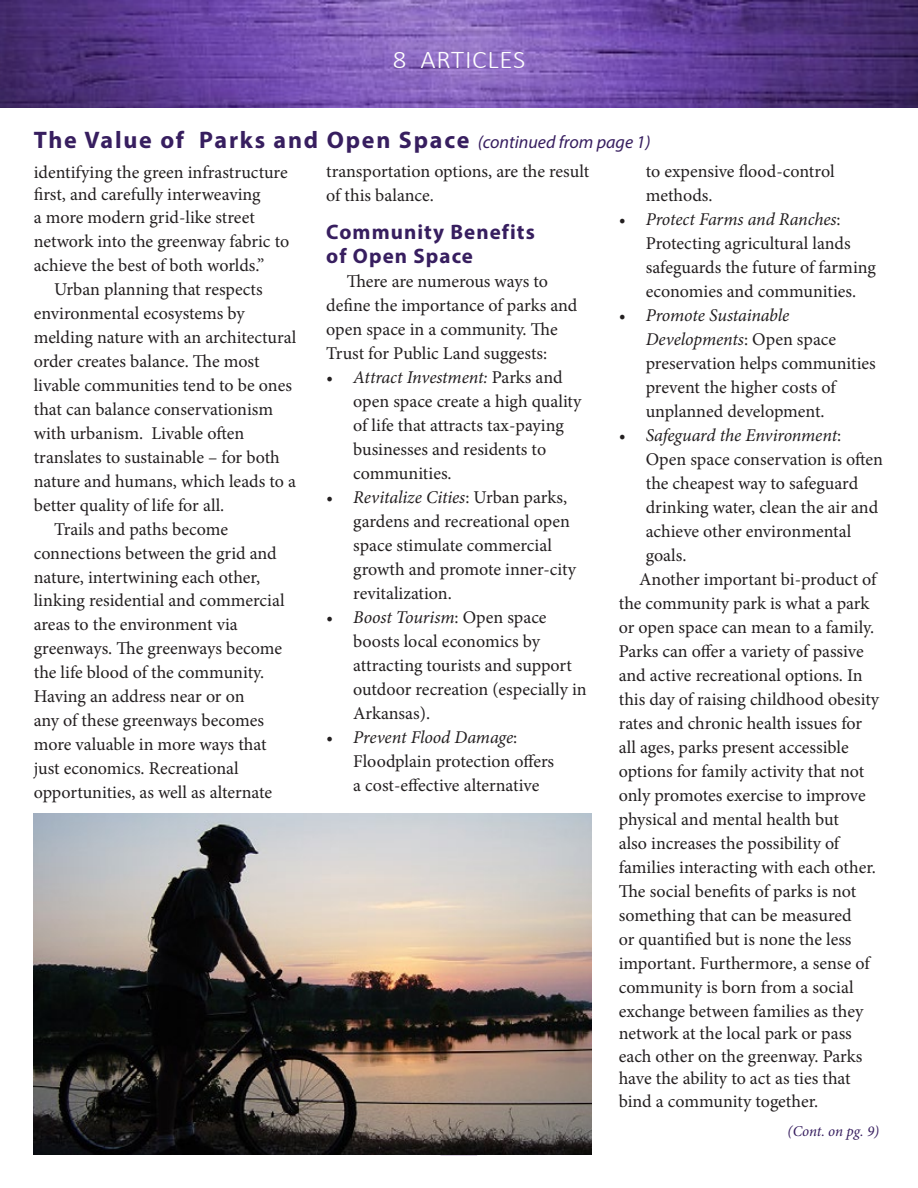
<style>
.page{position:relative;width:918px;height:1188px;background:#fff}
.page>*{position:absolute;margin:0;border:0;box-sizing:border-box;transform-origin:0 0}
.t1{font:300 25.65px "Calibri";letter-spacing:.025em;color:#fff;scale:1.05 1}
.t2{font:700 24px "Myriad Pro";letter-spacing:.075em;color:#371e5f}
.t3{font:700 21px/24px "Myriad Pro";letter-spacing:.05em;color:#371e5f}
.t4{font:18px/24px "Minion Pro";color:#231f20}
.t5{font:italic 18px "Minion Pro";letter-spacing:-.01em;color:#231f20}
.t6{font:italic 15px "Minion Pro";letter-spacing:-.01em;color:#371e5f}
.s1{font-weight:400;font-style:italic;font-size:18px}
.s2{font-style:italic}
.s3{font-style:normal}
</style>
<div class="page">
<img style="left:0;top:0;width:918px;height:108px">
<div style="left:440px;top:1118px;width:37px;height:37px;background:#0d0d0a"></div>
<img style="left:34px;top:813px;width:558px;height:341px">
<h1 class="t1" style="left:393px;top:43px;width:128px">8 ARTICLES</h1>
<h2 class="t2" style="left:34px;top:124px;width:618px">The Value of Parks and Open Space <span class="s1">(continued from page 1)</span></h2>
<p class="t4" style="left:34px;top:160px;width:257px;line-height:23.2px">identifying the green infrastructure first, and carefully interweaving<br>a more modern grid-like street network into the greenway fabric to achieve the best of both worlds.”</p>
<p class="t4" style="left:54px;top:277px;width:210px">Urban planning that respects</p>
<p class="t4" style="left:34px;top:301px;width:212px">environmental ecosystems by</p>
<p class="t4" style="left:34px;top:325px;width:264px">melding nature with an architectural</p>
<p class="t4" style="left:34px;top:349px;width:227px">order creates balance. The most</p>
<p class="t4" style="left:34px;top:373px;width:260px">livable communities tend to be ones</p>
<p class="t4" style="left:34px;top:397px;width:241px">that can balance conservationism</p>
<p class="t4" style="left:34px;top:421px;width:212px">with urbanism. Livable often</p>
<p class="t4" style="left:34px;top:445px;width:248px">translates to sustainable – for both</p>
<p class="t4" style="left:34px;top:469px;width:264px">nature and humans, which leads to a</p>
<p class="t4" style="left:34px;top:493px;width:192px">better quality of life for all.</p>
<p class="t4" style="left:54px;top:517px;width:176px">Trails and paths become</p>
<p class="t4" style="left:34px;top:541px;width:245px">connections between the grid and</p>
<p class="t4" style="left:34px;top:565px;width:228px">nature, intertwining each other,</p>
<p class="t4" style="left:34px;top:589px;width:252px">linking residential and commercial</p>
<p class="t4" style="left:34px;top:613px;width:206px">areas to the environment via</p>
<p class="t4" style="left:34px;top:637px;width:250px">greenways. The greenways become</p>
<p class="t4" style="left:34px;top:661px;width:232px">the life blood of the community.</p>
<p class="t4" style="left:34px;top:685px;width:212px">Having an address near or on</p>
<p class="t4" style="left:34px;top:709px;width:232px">any of these greenways becomes</p>
<p class="t4" style="left:34px;top:733px;width:234px">more valuable in more ways that</p>
<p class="t4" style="left:34px;top:757px;width:207px">just economics. Recreational</p>
<p class="t4" style="left:34px;top:781px;width:240px">opportunities, as well as alternate</p>
<p class="t4" style="left:326px;top:160px;width:265px">transportation options, are the result of this balance.</p>
<p class="t3" style="left:326px;top:219px;width:210px">Community Benefits of Open Space</p>
<p class="t4" style="left:326px;top:269px;width:253px;text-indent:20px">There are numerous ways to define the importance of parks and open space in a community. The<br>Trust for Public Land suggests:</p>
<p class="t4" style="left:353px;top:365px;width:230px;text-indent:-27px"><span class="s2">• Attract Investment:</span> Parks and open space create a high quality of life that attracts tax-paying businesses and residents to communities.</p>
<p class="t4" style="left:353px;top:485px;width:224px;text-indent:-27px"><span class="s2">• Revitalize Cities</span>: Urban parks, gardens and recreational open space stimulate commercial growth and promote inner-city revitalization.</p>
<p class="t4" style="left:353px;top:605px;width:235px;text-indent:-27px"><span class="s2">• Boost Tourism</span>: Open space boosts local economics by attracting tourists and support outdoor recreation (especially in<br>Arkansas).</p>
<p class="t4" style="left:353px;top:725px;width:202px;text-indent:-27px"><span class="s2">• Prevent Flood Damage</span>:<br>Floodplain protection offers a cost-effective alternative</p>
<p class="t4" style="left:646px;top:160px;width:190px">to expensive flood-control methods.</p>
<p class="t4" style="left:646px;top:208px;width:232px;text-indent:-27px"><span class="s2">• Protect Farms and Ranches</span>:<br>Protecting agricultural lands safeguards the future of farming economies and communities.</p>
<p class="t4" style="left:646px;top:304px;width:232px;text-indent:-27px"><span class="s2">• Promote Sustainable<br>Developments</span>: Open space preservation helps communities prevent the higher costs of unplanned development.</p>
<p class="t5" style="left:619px;top:423px;width:224px">• Safeguard the Environment<span class="s3">:</span></p>
<p class="t4" style="left:646px;top:448px;width:239px">Open space conservation is often</p>
<p class="t4" style="left:646px;top:472px;width:214px">the cheapest way to safeguard</p>
<p class="t4" style="left:646px;top:496px;width:234px">drinking water, clean the air and</p>
<p class="t4" style="left:646px;top:520px;width:207px">achieve other environmental</p>
<p class="t4" style="left:646px;top:544px;width:42px">goals.</p>
<p class="t4" style="left:639px;top:568px;width:239px">Another important bi-product of</p>
<p class="t4" style="left:619px;top:592px;width:252px">the community park is what a park</p>
<p class="t4" style="left:619px;top:616px;width:257px">or open space can mean to a family.</p>
<p class="t4" style="left:619px;top:640px;width:246px">Parks can offer a variety of passive</p>
<p class="t4" style="left:619px;top:664px;width:246px">and active recreational options. In</p>
<p class="t4" style="left:619px;top:688px;width:262px">this day of raising childhood obesity</p>
<p class="t4" style="left:619px;top:712px;width:245px">rates and chronic health issues for</p>
<p class="t4" style="left:619px;top:736px;width:231px">all ages, parks present accessible</p>
<p class="t4" style="left:619px;top:760px;width:247px">options for family activity that not</p>
<p class="t4" style="left:619px;top:784px;width:248px">only promotes exercise to improve</p>
<p class="t4" style="left:619px;top:808px;width:222px">physical and mental health but</p>
<p class="t4" style="left:619px;top:832px;width:222px">also increases the possibility of</p>
<p class="t4" style="left:619px;top:856px;width:259px">families interacting with each other.</p>
<p class="t4" style="left:619px;top:880px;width:239px">The social benefits of parks is not</p>
<p class="t4" style="left:619px;top:904px;width:234px">something that can be measured</p>
<p class="t4" style="left:619px;top:928px;width:234px">or quantified but is none the less</p>
<p class="t4" style="left:619px;top:952px;width:252px">important. Furthermore, a sense of</p>
<p class="t4" style="left:619px;top:976px;width:236px">community is born from a social</p>
<p class="t4" style="left:619px;top:1000px;width:246px">exchange between families as they</p>
<p class="t4" style="left:619px;top:1022px;width:245px;line-height:22.5px">network at the local park or pass each other on the greenway. Parks have the ability to act as ties that bind a community together.</p>
<p class="t6" style="left:788px;top:1121px;width:93px">(Cont. on pg. 9)</p>
</div>
